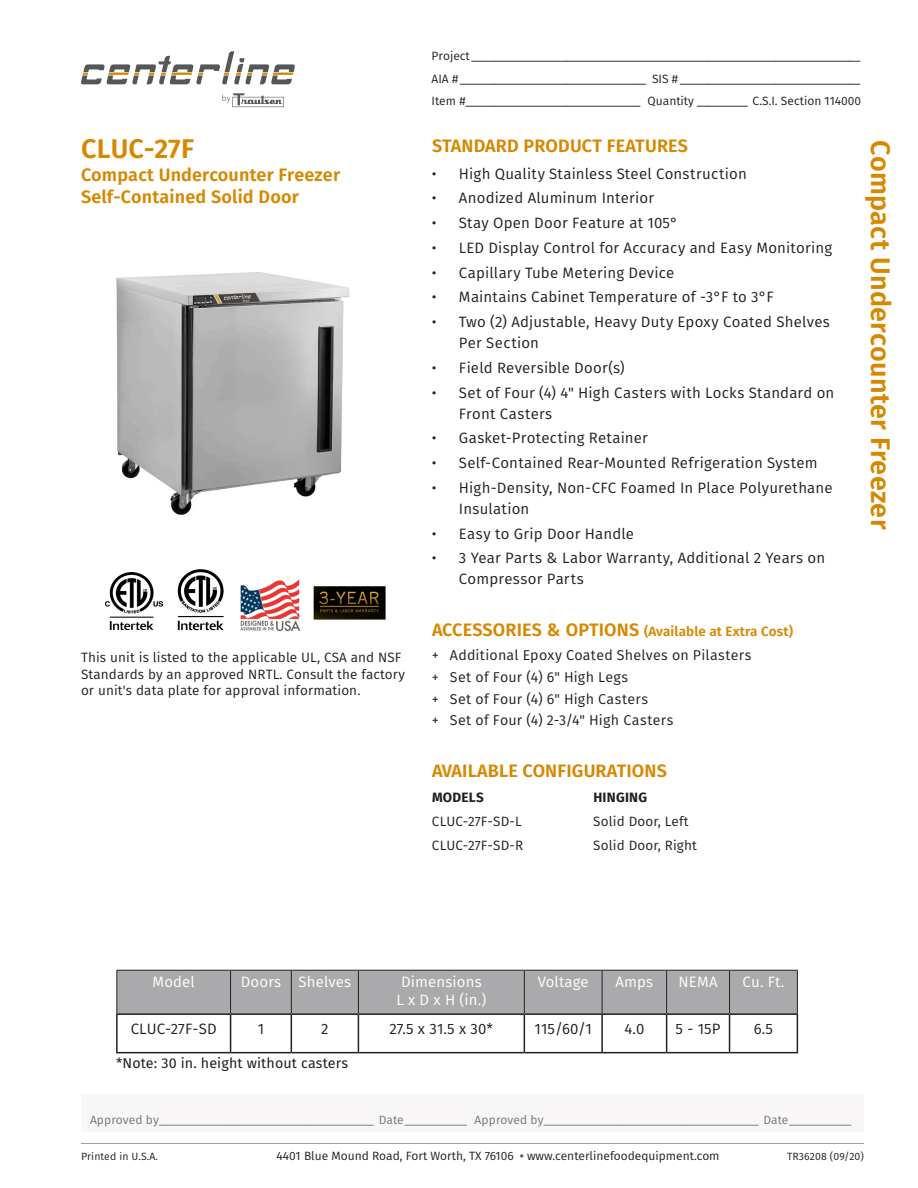
<style>
.page{position:relative;width:918px;height:1188px;background:#fff}
.page>*{position:absolute;margin:0;border:0;box-sizing:border-box;transform-origin:0 0}
.t1{font:600 27px "Fira Sans";letter-spacing:.01em;color:#d78800}
.t2{font:600 18px/22.5px "Fira Sans";letter-spacing:.01em;color:#d78800}
.t3{font:15px/21px "Fira Sans";letter-spacing:.015em;color:#231f20}
.t4{font:15px/18px "Fira Sans";letter-spacing:.01em;color:#fff;text-align:center}
.t5{font:14.25px/21.8px "Fira Sans";letter-spacing:.02em;color:#231f20}
.t6{font:14.25px "Fira Sans";letter-spacing:.01em;color:#231f20}
.t7{font:13.5px/16.5px "Fira Sans";letter-spacing:.01em;color:#231f20}
.t8{font:600 13.5px "Fira Sans";letter-spacing:.01em;color:#d78800}
.t9{font:700 13.5px "Fira Sans";letter-spacing:.02em;color:#231f20}
.t10{font:12px/22.5px "Fira Sans";color:#231f20;text-align:justify}
.t11{font:12px "Fira Sans";color:#747678}
.t12{font:10.5px "Fira Sans";letter-spacing:.01em;color:#231f20}
.s1{font-size:18px}
.s2{font-weight:600;color:#54575a}
</style>
<div class="page">
<div style="left:81px;top:1094px;width:783px;height:38px;background:#f8f6f6"></div>
<hr style="left:81px;top:1143px;width:783px;height:1px;background:#94a3b2">
<svg style="left:222px;top:93px;width:62px;height:14px"></svg>
<svg style="left:81px;top:51px;width:214px;height:33px"></svg>
<img style="left:116px;top:272px;width:233px;height:243px">
<div style="left:117px;top:971px;width:680px;height:42px;background:#aaaaac"></div>
<hr style="left:116px;top:1013px;width:115px;height:2px;background:#231f20">
<hr style="left:116px;top:1015px;width:2px;height:37px;background:#231f20">
<hr style="left:231px;top:1013px;width:60px;height:2px;background:#231f20">
<hr style="left:230px;top:1015px;width:1px;height:37px;background:#231f20">
<hr style="left:291px;top:1013px;width:67px;height:2px;background:#231f20">
<hr style="left:291px;top:1015px;width:1px;height:37px;background:#231f20">
<hr style="left:358px;top:1013px;width:166px;height:2px;background:#231f20">
<hr style="left:358px;top:1015px;width:1px;height:37px;background:#231f20">
<hr style="left:524px;top:1013px;width:78px;height:2px;background:#231f20">
<hr style="left:524px;top:1015px;width:1px;height:37px;background:#231f20">
<hr style="left:602px;top:1013px;width:65px;height:2px;background:#231f20">
<hr style="left:601px;top:1015px;width:2px;height:37px;background:#231f20">
<hr style="left:667px;top:1013px;width:63px;height:2px;background:#231f20">
<hr style="left:666px;top:1015px;width:1px;height:37px;background:#231f20">
<hr style="left:730px;top:1013px;width:68px;height:2px;background:#231f20">
<hr style="left:729px;top:1015px;width:1px;height:37px;background:#231f20">
<hr style="left:797px;top:1015px;width:1px;height:37px;background:#231f20">
<hr style="left:116px;top:1052px;width:115px;height:1px;background:#231f20">
<hr style="left:231px;top:1052px;width:60px;height:1px;background:#231f20">
<hr style="left:291px;top:1052px;width:67px;height:1px;background:#231f20">
<hr style="left:358px;top:1052px;width:166px;height:1px;background:#231f20">
<hr style="left:524px;top:1052px;width:78px;height:1px;background:#231f20">
<hr style="left:602px;top:1052px;width:65px;height:1px;background:#231f20">
<hr style="left:667px;top:1052px;width:63px;height:1px;background:#231f20">
<hr style="left:730px;top:1052px;width:68px;height:1px;background:#231f20">
<hr style="left:116px;top:970px;width:115px;height:1px;background:#231f20">
<hr style="left:116px;top:971px;width:1px;height:42px;background:#231f20">
<hr style="left:231px;top:970px;width:60px;height:1px;background:#231f20">
<hr style="left:230px;top:971px;width:1px;height:42px;background:#231f20">
<hr style="left:291px;top:970px;width:67px;height:1px;background:#231f20">
<hr style="left:291px;top:971px;width:1px;height:42px;background:#231f20">
<hr style="left:358px;top:970px;width:166px;height:1px;background:#231f20">
<hr style="left:358px;top:971px;width:1px;height:42px;background:#231f20">
<hr style="left:524px;top:970px;width:78px;height:1px;background:#231f20">
<hr style="left:524px;top:971px;width:1px;height:42px;background:#231f20">
<hr style="left:602px;top:970px;width:65px;height:1px;background:#231f20">
<hr style="left:602px;top:971px;width:1px;height:42px;background:#231f20">
<hr style="left:667px;top:970px;width:63px;height:1px;background:#231f20">
<hr style="left:666px;top:971px;width:1px;height:42px;background:#231f20">
<hr style="left:730px;top:970px;width:68px;height:1px;background:#231f20">
<hr style="left:729px;top:971px;width:1px;height:42px;background:#231f20">
<hr style="left:797px;top:971px;width:1px;height:42px;background:#231f20">
<img style="left:177px;top:569px;width:47px;height:62px">
<img style="left:106px;top:572px;width:57px;height:57px">
<img style="left:313px;top:586px;width:73px;height:34px">
<img style="left:240px;top:579px;width:60px;height:52px">
<h1 class="t1" style="left:81px;top:130px;width:115px">CLUC-27F</h1>
<p class="t2" style="left:81px;top:163px;width:261px">Compact Undercounter Freezer<br>Self-Contained Solid Door</p>
<p class="t7" style="left:81px;top:649px;width:325px">This unit is listed to the applicable UL, CSA and NSF<br>Standards by an approved NRTL. Consult the factory or unit's data plate for approval information.</p>
<p class="t10" style="left:432px;top:45px;width:431px">Project_____________________________________________________________________ AIA # _________________________________ SIS # ________________________________ Item #_______________________________ Quantity _________ C.S.I. Section 114000</p>
<p class="t2" style="left:432px;top:134px;width:258px">STANDARD PRODUCT FEATURES</p>
<p class="t3" style="left:432px;top:163px;width:316px">• High Quality Stainless Steel Construction</p>
<p class="t3" style="left:432px;top:188px;width:224px">• Anodized Aluminum Interior</p>
<p class="t3" style="left:432px;top:212px;width:248px">• Stay Open Door Feature at 105°</p>
<p class="t3" style="left:432px;top:237px;width:402px">• LED Display Control for Accuracy and Easy Monitoring</p>
<p class="t3" style="left:432px;top:262px;width:244px">• Capillary Tube Metering Device</p>
<p class="t3" style="left:432px;top:287px;width:343px">• Maintains Cabinet Temperature of -3°F to 3°F</p>
<p class="t3" style="left:459px;top:311px;width:372px;text-indent:-27px">• Two (2) Adjustable, Heavy Duty Epoxy Coated Shelves<br>Per Section</p>
<p class="t3" style="left:432px;top:357px;width:194px">• Field Reversible Door(s)</p>
<p class="t3" style="left:459px;top:382px;width:377px;text-indent:-27px">• Set of Four (4) 4" High Casters with Locks Standard on<br>Front Casters</p>
<p class="t3" style="left:432px;top:428px;width:218px">• Gasket-Protecting Retainer</p>
<p class="t3" style="left:432px;top:452px;width:387px">• Self-Contained Rear-Mounted Refrigeration System</p>
<p class="t3" style="left:459px;top:477px;width:375px;text-indent:-27px">• High-Density, Non-CFC Foamed In Place Polyurethane<br>Insulation</p>
<p class="t3" style="left:432px;top:523px;width:204px">• Easy to Grip Door Handle</p>
<p class="t3" style="left:459px;top:548px;width:368px;text-indent:-27px">• 3 Year Parts &amp; Labor Warranty, Additional 2 Years on<br>Compressor Parts</p>
<p class="t8" style="left:432px;top:622px;width:363px"><span class="s1">ACCESSORIES &amp; OPTIONS</span> (Available at Extra Cost)</p>
<p class="t5" style="left:432px;top:644px;width:321px">+ Additional Epoxy Coated Shelves on Pilasters + Set of Four (4) 6" High Legs<br>+ Set of Four (4) 6" High Casters<br>+ Set of Four (4) 2-3/4" High Casters</p>
<p class="t2" style="left:432px;top:760px;width:236px">AVAILABLE CONFIGURATIONS</p>
<p class="t9" style="left:432px;top:788px;width:53px">MODELS</p>
<p class="t9" style="left:593px;top:788px;width:55px">HINGING</p>
<p class="t7" style="left:432px;top:813px;width:91px">CLUC-27F-SD-L</p>
<p class="t7" style="left:593px;top:813px;width:97px">Solid Door, Left</p>
<p class="t7" style="left:432px;top:837px;width:93px">CLUC-27F-SD-R</p>
<p class="t7" style="left:593px;top:837px;width:105px">Solid Door, Right</p>
<h1 class="t1" style="left:900px;top:140px;width:390px;rotate:90deg">Compact Undercounter Freezer</h1>
<p class="t4" style="left:152px;top:973px;width:44px">Model</p>
<p class="t4" style="left:241px;top:973px;width:112px">Doors Shelves</p>
<p class="t4" style="left:396px;top:973px;width:91px">Dimensions<br>L x D x H (in.)</p>
<p class="t4" style="left:538px;top:973px;width:53px">Voltage</p>
<p class="t4" style="left:616px;top:973px;width:39px">Amps</p>
<p class="t4" style="left:679px;top:973px;width:41px">NEMA</p>
<p class="t4" style="left:743px;top:973px;width:43px">Cu. Ft.</p>
<p class="t3" style="left:131px;top:1019px;width:87px">CLUC-27F-SD</p>
<p class="t3" style="left:258px;top:1019px;width:8px">1</p>
<p class="t3" style="left:321px;top:1019px;width:9px">2</p>
<p class="t3" style="left:390px;top:1019px;width:105px">27.5 x 31.5 x 30*</p>
<p class="t3" style="left:534px;top:1019px;width:59px">115/60/1</p>
<p class="t3" style="left:624px;top:1019px;width:22px">4.0</p>
<p class="t3" style="left:676px;top:1019px;width:46px">5 - 15P</p>
<p class="t3" style="left:754px;top:1019px;width:21px">6.5</p>
<p class="t6" style="left:116px;top:1053px;width:233px">*Note: 30 in. height without casters</p>
<p class="t11" style="left:90px;top:1111px;width:763px">Approved by______________________________________ Date___________ Approved by______________________________________ Date___________</p>
<p class="t12" style="left:81px;top:1149px;width:78px">Printed in U.S.A.</p>
<p class="t10" style="left:276px;top:1145px;width:445px">4401 Blue Mound Road, Fort Worth, TX 76106 <span class="s2">•</span> www.centerlinefoodequipment.com</p>
<p class="t12" style="left:787px;top:1149px;width:78px">TR36208 (09/20)</p>
</div>
